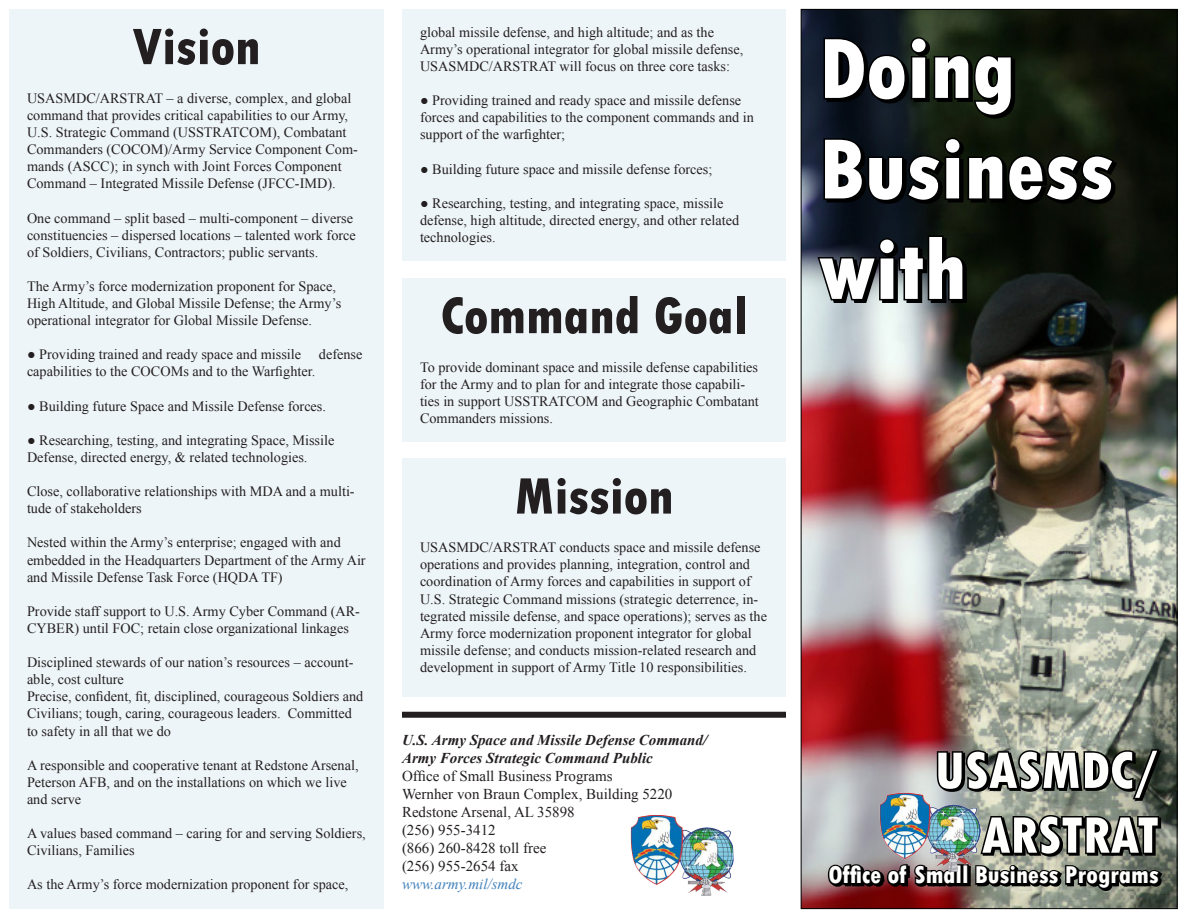
<style>
.page{position:relative;width:1188px;height:918px;background:#fff}
.page>*{position:absolute;margin:0;border:0;box-sizing:border-box;transform-origin:0 0}
.t1{font:800 condensed 90px "Tw Cen";color:#fff}
.t2{font:800 condensed 54px "Tw Cen";color:#231f20}
.t3{font:800 condensed 54px "Tw Cen";color:#fffffd}
.t4{font:800 condensed 25.5px "Tw Cen";color:#fffffd}
.t5{font:15px "Times New Roman";color:#231f20}
.t6{font:italic 700 15px "Times New Roman";color:#231f20}
.t7{font:italic 15px "Times New Roman";color:#4080bb}
.t8{font:14.25px/17.1px "Times New Roman";color:#231f20}
.s1{font-weight:700}
</style>
<div class="page">
<img style="left:803px;top:11px;width:373px;height:896px">
<svg style="left:822px;top:35px;width:195px;height:85px;background:#0d1411"></svg>
<svg style="left:822px;top:136px;width:297px;height:69px;background:#080c0a"></svg>
<svg style="left:815px;top:234px;width:153px;height:71px;background:#2f3437"></svg>
<div style="left:958px;top:866px;width:6px;height:20px;border:3px solid #000001"></div>
<div style="left:964px;top:866px;width:7px;height:20px;border:3px solid #000001"></div>
<svg style="left:935px;top:743px;width:228px;height:59px;background:#52554e"></svg>
<svg style="left:826px;top:862px;width:133px;height:27px;background:#2f1d1f"></svg>
<div style="left:956px;top:864px;width:6px;height:21px;border:3px solid #000001"></div>
<div style="left:962px;top:864px;width:7px;height:21px;border:3px solid #000001"></div>
<svg style="left:974px;top:814px;width:190px;height:79px;background:#4a4d45"></svg>
<img style="left:880px;top:792px;width:101px;height:81px">
<img style="left:630px;top:815px;width:104px;height:81px">
<div style="left:9px;top:9px;width:375px;height:900px;background:#eef5f9"></div>
<div style="left:402px;top:9px;width:384px;height:252px;background:#eef5f9"></div>
<div style="left:402px;top:458px;width:384px;height:239px;background:#eef5f9"></div>
<div style="left:402px;top:278px;width:384px;height:163px;background:#eef5f9"></div>
<div style="left:402px;top:712px;width:384px;height:6px;background:#231f20"></div>
<p class="t2" style="left:132px;top:15px;width:130px">Vision</p>
<p class="t8" style="left:27px;top:89px;width:332px">USASMDC/ARSTRAT – a diverse, complex, and global command that provides critical capabilities to our Army, U.S. Strategic Command (USSTRATCOM), Combatant Commanders (COCOM)/Army Service Component Com&shy;mands (ASCC); in synch with Joint Forces Component Command – Integrated Missile Defense (JFCC-IMD).</p>
<p class="t8" style="left:27px;top:209px;width:330px">One command – split based – multi-component – diverse constituencies – dispersed locations – talented work force of Soldiers, Civilians, Contractors; public servants.</p>
<p class="t8" style="left:27px;top:277px;width:316px">The Army’s force modernization proponent for Space,<br>High Altitude, and Global Missile Defense; the Army’s operational integrator for Global Missile Defense.</p>
<p class="t8" style="left:27px;top:346px;width:276px"><span class="s1">●</span> Providing trained and ready space and missile</p>
<p class="t8" style="left:319px;top:346px;width:45px">defense</p>
<p class="t8" style="left:27px;top:363px;width:290px">capabilities to the COCOMs and to the Warfighter.</p>
<p class="t8" style="left:27px;top:397px;width:301px"><span class="s1">●</span> Building future Space and Missile Defense forces.</p>
<p class="t8" style="left:27px;top:431px;width:309px"><span class="s1">●</span> Researching, testing, and integrating Space, Missile<br>Defense, directed energy, &amp; related technologies.</p>
<p class="t8" style="left:27px;top:483px;width:329px">Close, collaborative relationships with MDA and a multi&shy;tude of stakeholders</p>
<p class="t8" style="left:27px;top:534px;width:340px">Nested within the Army’s enterprise; engaged with and embedded in the Headquarters Department of the Army Air and Missile Defense Task Force (HQDA TF)</p>
<p class="t8" style="left:27px;top:602px;width:335px">Provide staff support to U.S. Army Cyber Command (AR-<br>CYBER) until FOC; retain close organizational linkages</p>
<p class="t8" style="left:27px;top:654px;width:328px">Disciplined stewards of our nation’s resources – account&shy;able, cost culture</p>
<p class="t8" style="left:27px;top:688px;width:338px">Precise, confident, fit, disciplined, courageous Soldiers and<br>Civilians; tough, caring, courageous leaders. Committed to safety in all that we do</p>
<p class="t8" style="left:27px;top:756px;width:333px">A responsible and cooperative tenant at Redstone Arsenal,<br>Peterson AFB, and on the installations on which we live and serve</p>
<p class="t8" style="left:27px;top:825px;width:340px">A values based command – caring for and serving Soldiers,<br>Civilians, Families</p>
<p class="t8" style="left:27px;top:876px;width:323px">As the Army’s force modernization proponent for space,</p>
<p class="t8" style="left:420px;top:23px;width:325px">global missile defense, and high altitude; and as the<br>Army’s operational integrator for global missile defense,<br>USASMDC/ARSTRAT will focus on three core tasks:</p>
<p class="t8" style="left:420px;top:92px;width:336px"><span class="s1">●</span> Providing trained and ready space and missile defense forces and capabilities to the component commands and in support of the warfighter;</p>
<p class="t8" style="left:420px;top:160px;width:294px"><span class="s1">●</span> Building future space and missile defense forces;</p>
<p class="t8" style="left:420px;top:194px;width:321px"><span class="s1">●</span> Researching, testing, and integrating space, missile defense, high altitude, directed energy, and other related technologies.</p>
<p class="t2" style="left:440px;top:284px;width:309px">Command Goal</p>
<p class="t8" style="left:420px;top:358px;width:340px">To provide dominant space and missile defense capabilities for the Army and to plan for and integrate those capabili&shy;ties in support USSTRATCOM and Geographic Combatant Commanders missions.</p>
<p class="t2" style="left:514px;top:464px;width:161px">Mission</p>
<p class="t8" style="left:420px;top:539px;width:349px">USASMDC/ARSTRAT conducts space and missile defense operations and provides planning, integration, control and coordination of Army forces and capabilities in support of U.S. Strategic Command missions (strategic deterrence, in&shy;tegrated missile defense, and space operations); serves as the Army force modernization proponent integrator for global missile defense; and conducts mission-related research and development in support of Army Title 10 responsibilities.</p>
<p class="t6" style="left:402px;top:730px;width:307px">U.S. Army Space and Missile Defense Command/</p>
<p class="t6" style="left:402px;top:748px;width:252px">Army Forces Strategic Command Public</p>
<p class="t5" style="left:402px;top:766px;width:212px">Office of Small Business Programs</p>
<p class="t5" style="left:402px;top:784px;width:272px">Wernher von Braun Complex, Building 5220</p>
<p class="t5" style="left:402px;top:802px;width:174px">Redstone Arsenal, AL 35898</p>
<p class="t5" style="left:402px;top:820px;width:95px">(256) 955-3412</p>
<p class="t5" style="left:402px;top:838px;width:146px">(866) 260-8428 toll free</p>
<p class="t5" style="left:402px;top:856px;width:118px">(256) 955-2654 fax</p>
<p class="t7" style="left:402px;top:874px;width:122px">www.army.mil/smdc</p>
<p class="t1" style="left:819px;top:16px;width:198px">Doing</p>
<p class="t1" style="left:819px;top:116px;width:297px">Business</p>
<p class="t1" style="left:819px;top:217px;width:150px">with</p>
<p class="t3" style="left:935px;top:739px;width:226px">USASMDC/</p>
<p class="t3" style="left:982px;top:803px;width:179px">ARSTRAT</p>
<p class="t4" style="left:828px;top:860px;width:332px">Office of Small Business Programs</p>
</div>
